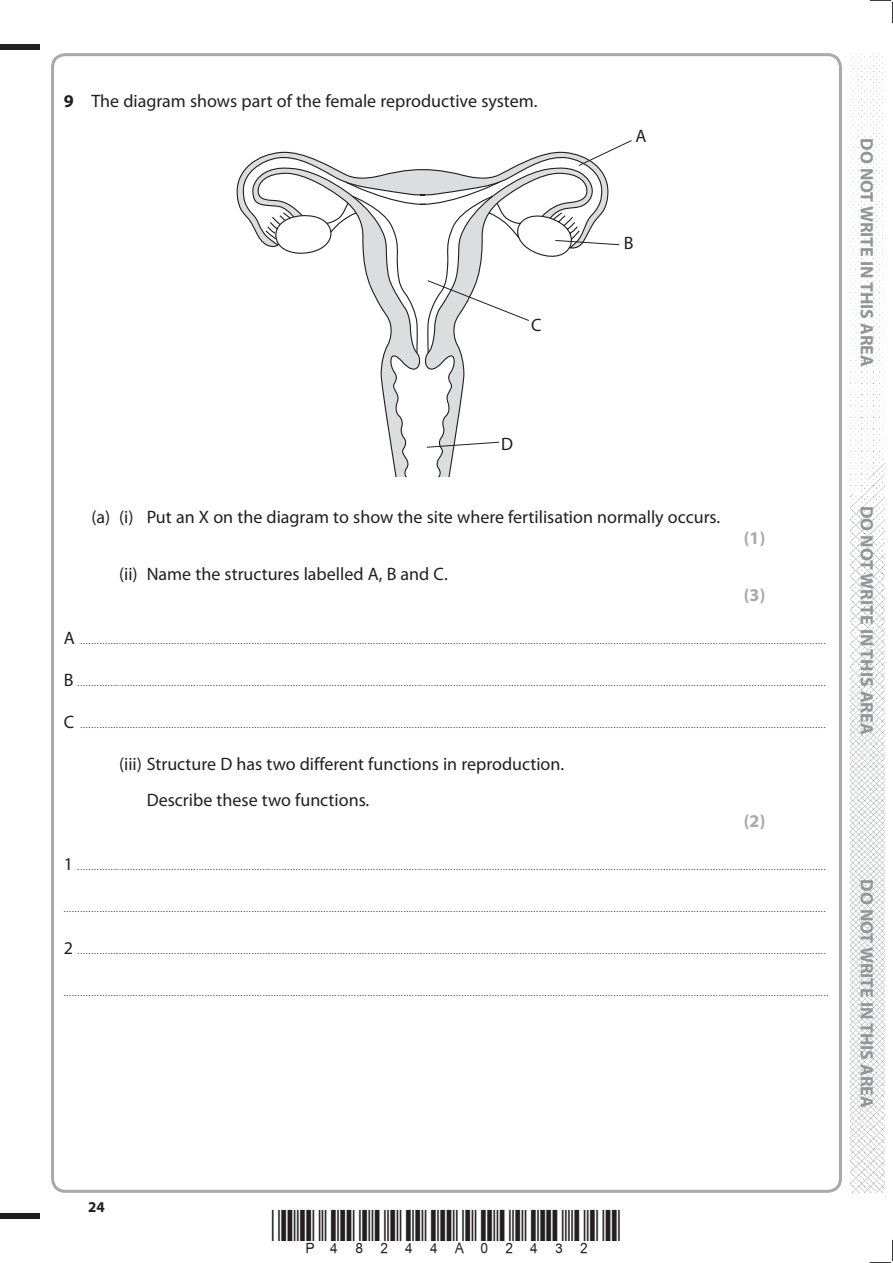
<style>
.page{position:relative;width:893px;height:1263px;background:#fff}
.page>*{position:absolute;margin:0;border:0;box-sizing:border-box;transform-origin:0 0}
.t1{font:39px "Bar Code 39 c HR";color:#231f20}
.t2{font:18px/36px "Myriad Pro";color:#231f20}
.t3{font:700 18px "Myriad Pro";color:#939598}
.t4{font:700 18px "Myriad Pro";color:#a8a9ad}
.t5{font:700 15px "Myriad Pro";color:#231f20}
.t6{font:9px "Myriad Pro";color:#231f20}
.s1{font-weight:700}
.s2{font-size:18px}
</style>
<div class="page">
<div style="left:0;top:44px;width:40px;height:5px;background:#231f20"></div>
<div style="left:0;top:1214px;width:40px;height:5px;background:#231f20"></div>
<svg style="left:870px;top:0;width:23px;height:23px"></svg>
<svg style="left:870px;top:1240px;width:23px;height:23px"></svg>
<img style="left:850px;top:53px;width:34px;height:1140px">
<svg style="left:424px;top:354px;width:41px;height:124px"></svg>
<svg style="left:380px;top:354px;width:41px;height:124px"></svg>
<svg style="left:363px;top:259px;width:119px;height:95px"></svg>
<svg style="left:236px;top:140px;width:396px;height:119px"></svg>
<svg style="left:427px;top:280px;width:102px;height:41px"></svg>
<svg style="left:426px;top:441px;width:74px;height:7px"></svg>
<h2 class="t2" style="left:64px;top:83px;width:475px"><span class="s1">9</span> The diagram shows part of the female reproductive system.</h2>
<h2 class="t2" style="left:531px;top:306px;width:12px">C</h2>
<h2 class="t2" style="left:501px;top:425px;width:13px">D</h2>
<h2 class="t2" style="left:636px;top:118px;width:13px">A</h2>
<h2 class="t2" style="left:624px;top:225px;width:11px">B</h2>
<h2 class="t2" style="left:91px;top:499px;width:630px">(a) (i) Put an X on the diagram to show the site where fertilisation normally occurs.</h2>
<h2 class="t2" style="left:119px;top:556px;width:330px">(ii) Name the structures labelled A, B and C.</h2>
<h2 class="t4" style="left:744px;top:526px;width:23px">(1)</h2>
<h2 class="t4" style="left:744px;top:583px;width:23px">(3)</h2>
<p class="t6" style="left:64px;top:635px;width:763px"><span class="s2">A</span> ..............................................................................................................................................................................................................................................................................</p>
<p class="t6" style="left:64px;top:677px;width:763px"><span class="s2">B</span> ...............................................................................................................................................................................................................................................................................</p>
<p class="t6" style="left:64px;top:719px;width:763px"><span class="s2">C</span> ..............................................................................................................................................................................................................................................................................</p>
<h2 class="t2" style="left:147px;top:746px;width:419px;text-indent:-28px">(iii) Structure D has two different functions in reproduction.<br>Describe these two functions.</h2>
<h2 class="t4" style="left:744px;top:809px;width:23px">(2)</h2>
<p class="t6" style="left:64px;top:861px;width:763px"><span class="s2">1</span> ...............................................................................................................................................................................................................................................................................</p>
<p class="t6" style="left:64px;top:903px;width:763px">....................................................................................................................................................................................................................................................................................</p>
<p class="t6" style="left:64px;top:945px;width:763px"><span class="s2">2</span> ...............................................................................................................................................................................................................................................................................</p>
<p class="t6" style="left:64px;top:988px;width:766px">.....................................................................................................................................................................................................................................................................................</p>
<h2 class="t3" style="left:878px;top:138px;width:230px;rotate:90deg">DO NOT WRITE IN THIS AREA</h2>
<h2 class="t3" style="left:878px;top:506px;width:230px;rotate:90deg">DO NOT WRITE IN THIS AREA</h2>
<h2 class="t3" style="left:878px;top:879px;width:230px;rotate:90deg">DO NOT WRITE IN THIS AREA</h2>
<h3 class="t5" style="left:88px;top:1197px;width:18px">24</h3>
<h1 class="t1" style="left:322px;top:1199px;width:126px">✔ ✔✔</h1>
</div>
